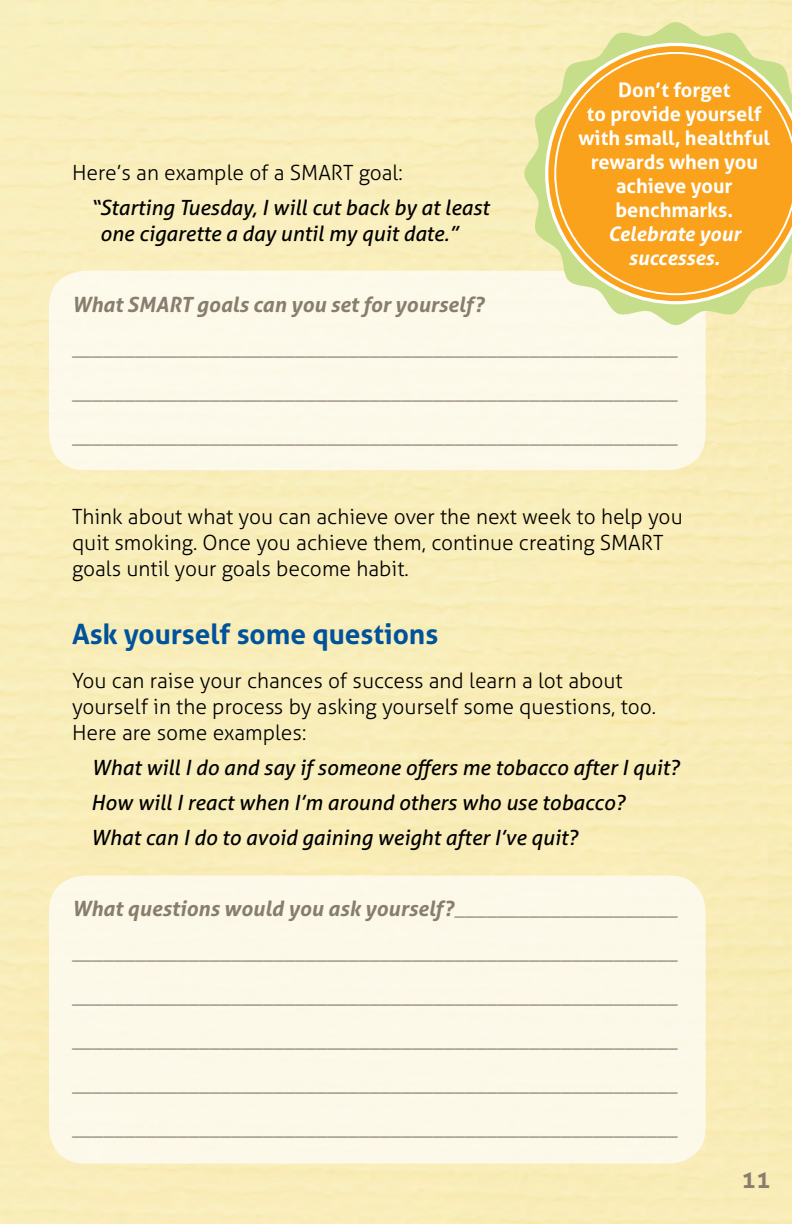
<style>
.page{position:relative;width:792px;height:1224px;background:#fff}
.page>*{position:absolute;margin:0;border:0;box-sizing:border-box;transform-origin:0 0}
.t1{font:700 28px "Aller";color:#00539b}
.t2{font:700 24px "Aller";color:#887e6e}
.t3{font:300 21px/44px "Aller";color:#887e6e;text-align:justify}
.t4{font:300 21px/26px "Aller";color:#000}
.t5{font:italic 21px/35px "Aller";color:#000}
.t6{font:italic 700 21px "Aller";color:#887e6e}
.t7{font:700 20px/24px "Aller";color:#fff;text-align:center}
.t8{font:italic 700 20px/24px "Aller";color:#fff;text-align:center}
.s1{font-weight:700;font-style:italic}
</style>
<div class="page">
<div style="left:49px;top:876px;width:657px;height:288px;background:#fdf9e9;border-radius:36px"></div>
<div style="left:49px;top:271px;width:657px;height:199px;background:#fdf9ea;border-radius:36px"></div>
<svg style="left:524px;top:22px;width:268px;height:303px;fill:#f9eeba"></svg>
<svg style="left:545px;top:43px;width:247px;height:261px"></svg>
<svg style="left:554px;top:52px;width:238px;height:243px;background:#f6ae36"></svg>
<p class="t4" style="left:72px;top:159px;width:332px">Here’s an example of a SMART goal:</p>
<p class="t5" style="left:100px;top:194px;width:391px;line-height:26px;text-indent:-9px">“Starting Tuesday, I will cut back by at least one cigarette a day until my quit date.”</p>
<p class="t7" style="left:579px;top:78px;width:193px">Don’t forget<br>to provide yourself with small, healthful rewards when you achieve your benchmarks.</p>
<p class="t8" style="left:608px;top:222px;width:134px">Celebrate your successes.</p>
<p class="t6" style="left:72px;top:291px;width:413px">What SMART goals can you set for yourself?</p>
<p class="t3" style="left:72px;top:326px;width:607px">_________________________________________________________ _________________________________________________________ _________________________________________________________</p>
<p class="t4" style="left:72px;top:503px;width:612px">Think about what you can achieve over the next week to help you quit smoking. Once you achieve them, continue creating SMART goals until your goals become habit.</p>
<h1 class="t1" style="left:72px;top:616px;width:368px">Ask yourself some questions</h1>
<p class="t4" style="left:72px;top:667px;width:586px">You can raise your chances of success and learn a lot about yourself in the process by asking yourself some questions, too.<br>Here are some examples:</p>
<p class="t5" style="left:91px;top:750px;width:590px">What will I do and say if someone offers me tobacco after I quit?<br>How will I react when I’m around others who use tobacco?<br>What can I do to avoid gaining weight after I’ve quit?</p>
<p class="t3" style="left:72px;top:886px;width:607px"><span class="s1">What questions would you ask yourself?</span>_____________________ _________________________________________________________ _________________________________________________________ _________________________________________________________ _________________________________________________________ _________________________________________________________</p>
<p class="t2" style="left:742px;top:1164px;width:30px">11</p>
</div>
